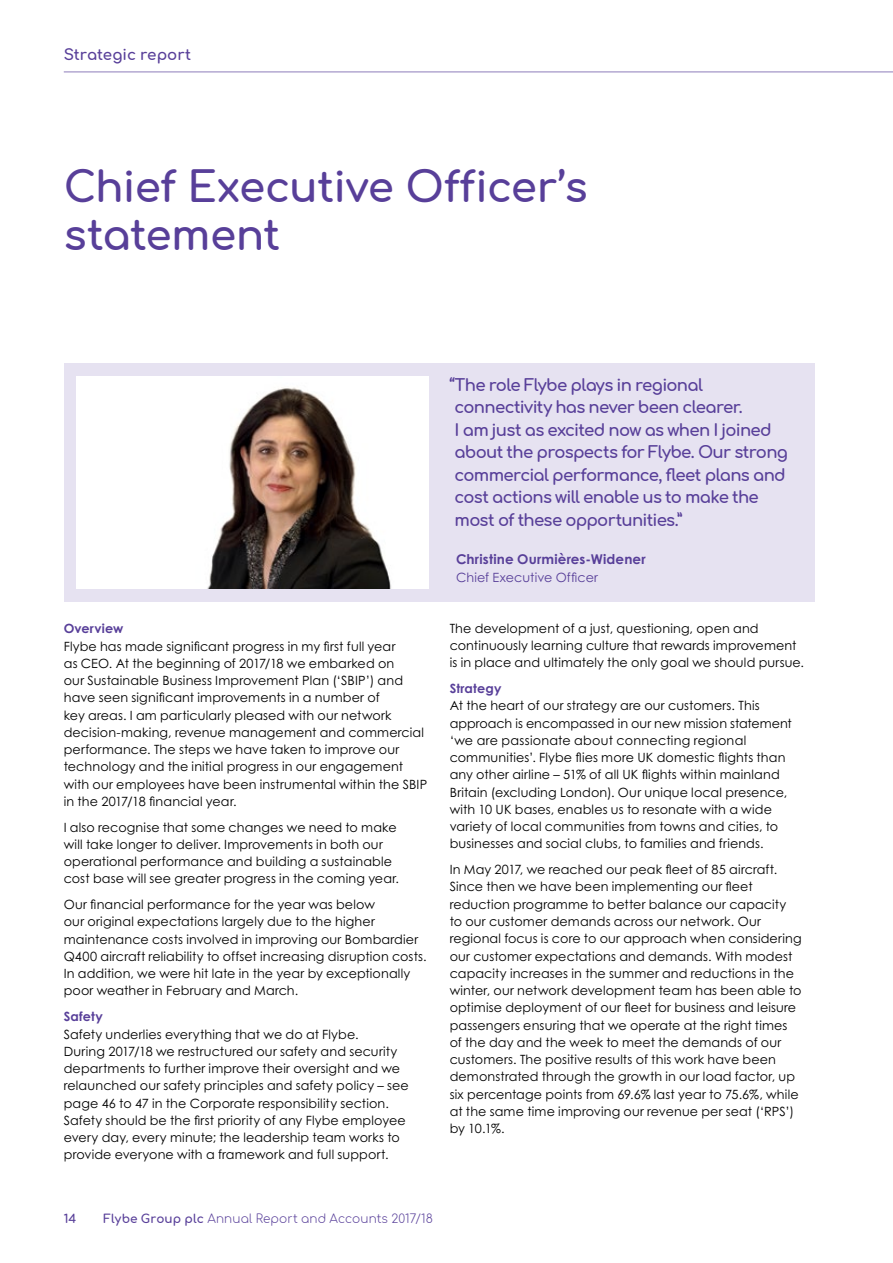
<style>
.page{position:relative;width:893px;height:1263px;background:#fff}
.page>*{position:absolute;margin:0;border:0;box-sizing:border-box;transform-origin:0 0}
.t1{font:700 42px/48px "Comfortaa";letter-spacing:-.02em;color:#583f99}
.t2{font:700 16.5px/22.5px "Comfortaa";letter-spacing:-.045em;color:#583f99}
.t3{font:700 15px "Comfortaa";color:#583f99}
.t4{font:700 13.5px "Century Gothic";letter-spacing:.01em;color:#583f99}
.t5{font:12.75px/17.2px "Century Gothic";letter-spacing:.01em;color:#000}
.t6{font:700 12.75px "Century Gothic";letter-spacing:.01em;color:#583f99}
.t7{font:12.75px "Century Gothic";letter-spacing:.005em;color:#583f99}
.t8{font:300 12px "Comfortaa";letter-spacing:.01em;color:#583f99}
.t9{font:700 12px "Comfortaa";color:#583f99}
.s1{font-weight:700}
</style>
<div class="page">
<div style="left:64px;top:364px;width:750px;height:238px;background:#e6e2f1"></div>
<img style="left:77px;top:376px;width:351px;height:213px">
<hr style="left:64px;top:72px;width:829px;height:1px;background:#8d7cba">
<p class="t3" style="left:64px;top:40px;width:129px">Strategic report</p>
<h1 class="t1" style="left:64px;top:158px;width:525px">Chief Executive Officer’s statement</h1>
<p class="t6" style="left:64px;top:621px;width:61px">Overview</p>
<p class="t5" style="left:64px;top:637px;width:365px">Flybe has made significant progress in my first full year<br>as CEO. At the beginning of 2017/18 we embarked on<br>our Sustainable Business Improvement Plan (‘SBIP’) and have seen significant improvements in a number of<br>key areas. I am particularly pleased with our network decision-making, revenue management and commercial performance. The steps we have taken to improve our technology and the initial progress in our engagement with our employees have been instrumental within the SBIP in the 2017/18 financial year.</p>
<p class="t5" style="left:64px;top:818px;width:337px">I also recognise that some changes we need to make will take longer to deliver. Improvements in both our operational performance and building a sustainable cost base will see greater progress in the coming year.</p>
<p class="t5" style="left:64px;top:896px;width:364px">Our financial performance for the year was below<br>our original expectations largely due to the higher maintenance costs involved in improving our Bombardier Q400 aircraft reliability to offset increasing disruption costs.<br>In addition, we were hit late in the year by exceptionally poor weather in February and March.</p>
<p class="t6" style="left:64px;top:1009px;width:40px">Safety</p>
<p class="t5" style="left:64px;top:1025px;width:347px">Safety underlies everything that we do at Flybe.<br>During 2017/18 we restructured our safety and security departments to further improve their oversight and we relaunched our safety principles and safety policy – see page 46 to 47 in the Corporate responsibility section.<br>Safety should be the first priority of any Flybe employee every day, every minute; the leadership team works to provide everyone with a framework and full support.</p>
<p class="t2" style="left:450px;top:372px;width:340px">“The role Flybe plays in regional connectivity has never been clearer.<br>I am just as excited now as when I joined about the prospects for Flybe. Our strong commercial performance, fleet plans and cost actions will enable us to make the most of these opportunities.”</p>
<p class="t4" style="left:456px;top:551px;width:191px">Christine Ourmières-Widener</p>
<p class="t7" style="left:456px;top:569px;width:144px">Chief Executive Officer</p>
<p class="t5" style="left:450px;top:619px;width:356px">The development of a just, questioning, open and continuously learning culture that rewards improvement is in place and ultimately the only goal we should pursue.</p>
<p class="t6" style="left:450px;top:681px;width:53px">Strategy</p>
<p class="t5" style="left:450px;top:697px;width:344px">At the heart of our strategy are our customers. This approach is encompassed in our new mission statement ‘we are passionate about connecting regional communities’. Flybe flies more UK domestic flights than any other airline – 51% of all UK flights within mainland Britain (excluding London). Our unique local presence, with 10 UK bases, enables us to resonate with a wide variety of local communities from towns and cities, to businesses and social clubs, to families and friends.</p>
<p class="t5" style="left:450px;top:861px;width:353px">In May 2017, we reached our peak fleet of 85 aircraft.<br>Since then we have been implementing our fleet reduction programme to better balance our capacity to our customer demands across our network. Our regional focus is core to our approach when considering our customer expectations and demands. With modest capacity increases in the summer and reductions in the winter, our network development team has been able to optimise deployment of our fleet for business and leisure passengers ensuring that we operate at the right times of the day and the week to meet the demands of our customers. The positive results of this work have been demonstrated through the growth in our load factor, up six percentage points from 69.6% last year to 75.6%, while at the same time improving our revenue per seat (‘RPS’) by 10.1%.</p>
<p class="t9" style="left:64px;top:1207px;width:14px">14</p>
<p class="t8" style="left:104px;top:1207px;width:331px"><span class="s1">Flybe Group plc</span> Annual Report and Accounts 2017/18</p>
</div>
